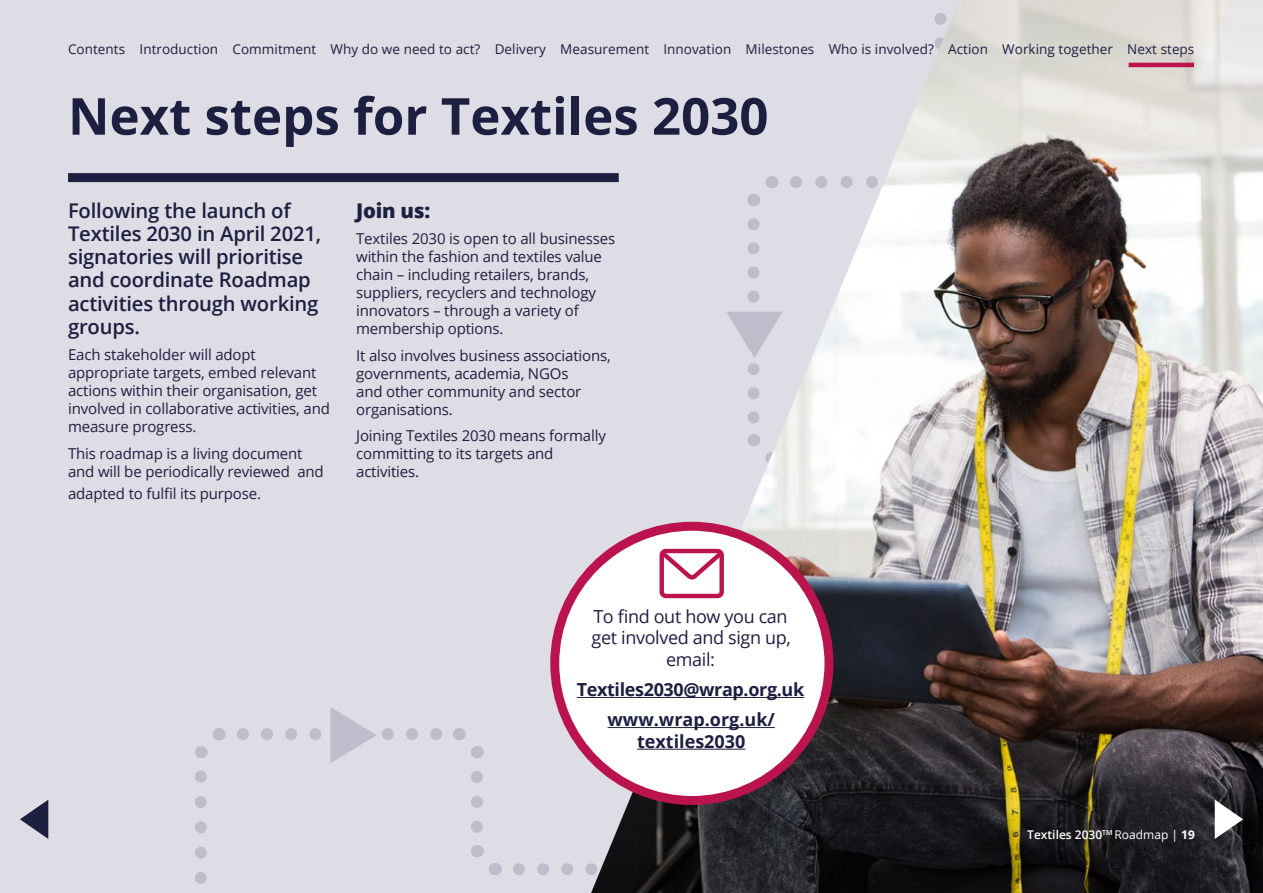
<style>
.page{position:relative;width:1263px;height:893px;background:#dedce4}
.page>*{position:absolute;margin:0;border:0;box-sizing:border-box;transform-origin:0 0}
.t1{font:700 51px "Open Sans";color:#1d1f41}
.t2{font:600 20.25px/23.2px "Open Sans";letter-spacing:-.01em;color:#1d1f41}
.t3{font:800 20.25px "Open Sans";letter-spacing:-.01em;color:#1d1f41}
.t4{font:18px/21.6px "Open Sans";letter-spacing:-.02em;color:#1d1f41;text-align:center}
.t5{font:700 18px/30.2px "Open Sans";letter-spacing:-.02em;color:#1d1f41;text-align:center}
.t6{font:700 18px "Open Sans";color:#1d1f41}
.t7{font:15px/18px "Open Sans";letter-spacing:-.01em;color:#1d1f41}
.t8{font:13.5px "Open Sans";letter-spacing:.005em;color:#1d1f41}
.t9{font:600 12px "Open Sans";color:#fff}
.s1{font-weight:400}
.s2{font-weight:700}
</style>
<div class="page">
<svg style="left:195px;top:770px;width:12px;height:108px"></svg>
<svg style="left:471px;top:777px;width:12px;height:56px"></svg>
<svg style="left:519px;top:863px;width:72px;height:12px"></svg>
<svg style="left:195px;top:728px;width:31px;height:30px"></svg>
<svg style="left:455px;top:728px;width:29px;height:30px"></svg>
<svg style="left:471px;top:845px;width:31px;height:30px"></svg>
<img style="left:591px;top:0;width:672px;height:893px">
<svg style="left:243px;top:707px;width:199px;height:56px"></svg>
<svg style="left:20px;top:800px;width:28px;height:39px"></svg>
<svg style="left:1215px;top:800px;width:28px;height:39px"></svg>
<hr style="left:1128px;top:63px;width:66px;height:4px;background:#ba134e">
<div style="left:555px;top:526px;width:274px;height:274px;background:#fff;border-radius:50%"></div>
<hr style="left:577px;top:697px;width:227px;height:1px;background:#1d1f41">
<hr style="left:607px;top:727px;width:168px;height:1px;background:#1d1f41">
<hr style="left:637px;top:749px;width:108px;height:1px;background:#1d1f41">
<div style="left:550px;top:522px;width:283px;height:283px;border:9px solid #ba134e;border-radius:50%"></div>
<div style="left:68px;top:173px;width:551px;height:9px;background:#1d1f41"></div>
<div style="left:659px;top:549px;width:65px;height:49px;border:4px solid #ba134e;border-radius:4px"></div>
<svg style="left:659px;top:549px;width:65px;height:35px"></svg>
<p class="t8" style="left:68px;top:39px;width:1128px">Contents Introduction Commitment Why do we need to act? Delivery Measurement Innovation Milestones Who is involved? Action Working together Next steps</p>
<h1 class="t1" style="left:68px;top:80px;width:702px">Next steps for Textiles 2030</h1>
<h2 class="t2" style="left:68px;top:198px;width:255px">Following the launch of<br>Textiles 2030 in April 2021, signatories will prioritise and coordinate Roadmap activities through working groups.</h2>
<p class="t7" style="left:68px;top:346px;width:263px">Each stakeholder will adopt appropriate targets, embed relevant actions within their organisation, get involved in collaborative activities, and measure progress.</p>
<p class="t7" style="left:68px;top:444px;width:257px">This roadmap is a living document and will be periodically reviewed and</p>
<p class="t7" style="left:68px;top:484px;width:195px">adapted to fulfil its purpose.</p>
<h2 class="t3" style="left:356px;top:195px;width:76px">Join us:</h2>
<p class="t7" style="left:356px;top:229px;width:261px">Textiles 2030 is open to all businesses within the fashion and textiles value chain – including retailers, brands, suppliers, recyclers and technology innovators – through a variety of membership options.</p>
<p class="t7" style="left:356px;top:346px;width:256px">It also involves business associations, governments, academia, NGOs<br>and other community and sector organisations.</p>
<p class="t7" style="left:356px;top:426px;width:251px">Joining Textiles 2030 means formally committing to its targets and activities.</p>
<p class="t4" style="left:592px;top:605px;width:201px">To find out how you can get involved and sign up, email:</p>
<p class="t5" style="left:577px;top:674px;width:229px">Textiles2030@wrap.org.uk www.wrap.org.uk/</p>
<p class="t6" style="left:637px;top:728px;width:110px">textiles2030</p>
<p class="t9" style="left:1027px;top:826px;width:169px">Textiles 2030<sup>TM</sup> <span class="s1">Roadmap |</span> <span class="s2">19</span></p>
</div>
